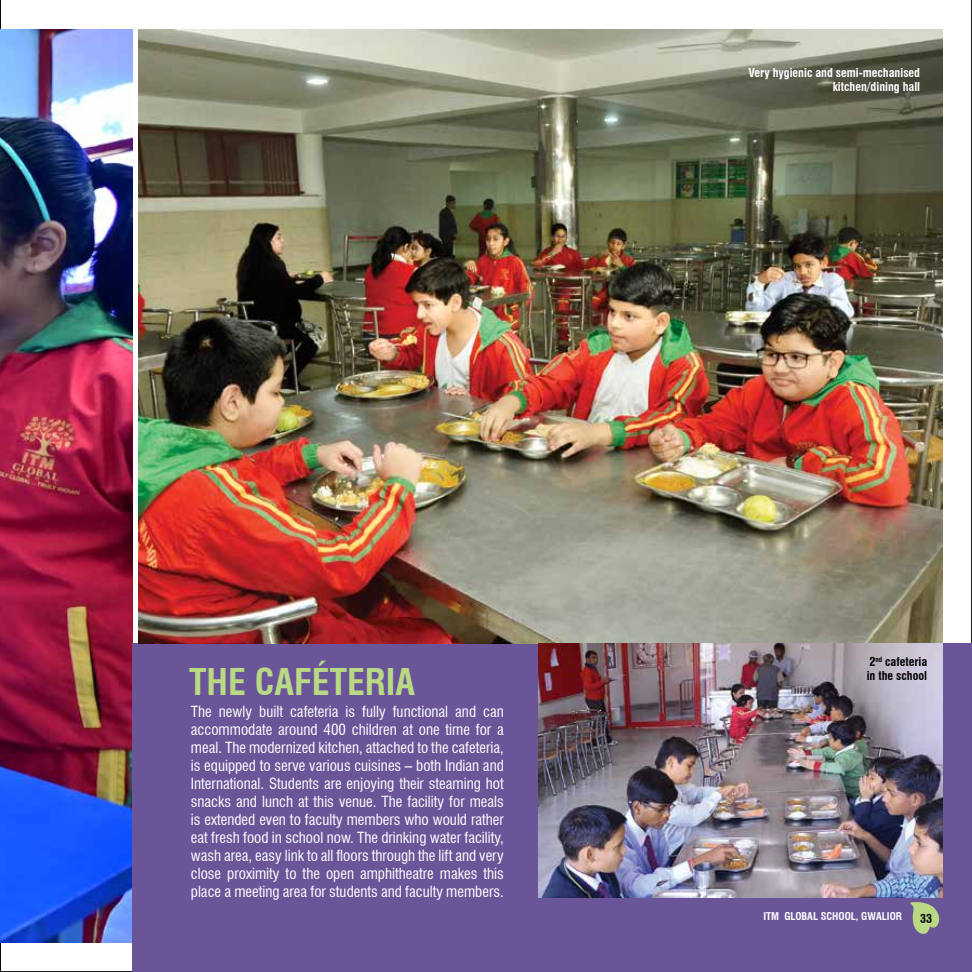
<style>
.page{position:relative;width:972px;height:972px;background:#fff}
.page>*{position:absolute;margin:0;border:0;box-sizing:border-box;transform-origin:0 0}
.t1{font:700 condensed 36px "Swiss 721 BT";color:#b9d984}
.t2{font:condensed 15px/18px "Swiss 721 BT";color:#fff;text-align:justify}
.t3{font:700 condensed 12px/14.4px "Swiss 721 BT";color:#fff;text-align:right}
.t4{font:700 condensed 12px/14.4px "Swiss 721 BT";color:#000}
.t5{font:700 condensed 10.5px "Swiss 721 BT";color:#fff}
</style>
<div class="page">
<img style="left:0;top:30px;width:132px;height:912px">
<div style="left:132px;top:644px;width:840px;height:328px;background:#6b5599"></div>
<img style="left:139px;top:30px;width:803px;height:614px">
<img style="left:538px;top:644px;width:404px;height:253px">
<svg style="left:910px;top:902px;width:30px;height:32px"></svg>
<h1 class="t1" style="left:189px;top:660px;width:227px">THE CAFÉTERIA</h1>
<p class="t2" style="left:191px;top:703px;width:314px">The newly built cafeteria is fully functional and can accommodate around 400 children at one time for a meal. The modernized kitchen, attached to the cafeteria, is equipped to serve various cuisines – both Indian and International. Students are enjoying their steaming hot snacks and lunch at this venue. The facility for meals is extended even to faculty members who would rather eat fresh food in school now. The drinking water facility, wash area, easy link to all floors through the lift and very close proximity to the open amphitheatre makes this place a meeting area for students and faculty members.</p>
<p class="t3" style="left:748px;top:66px;width:173px">Very hygienic and semi-mechanised kitchen/dining hall</p>
<p class="t4" style="left:867px;top:654px;width:62px">2<sup>nd</sup> cafeteria in the school</p>
<p class="t5" style="left:763px;top:910px;width:140px">ITM GLOBAL SCHOOL, GWALIOR</p>
<p class="t4" style="left:920px;top:911px;width:13px">33</p>
</div>
